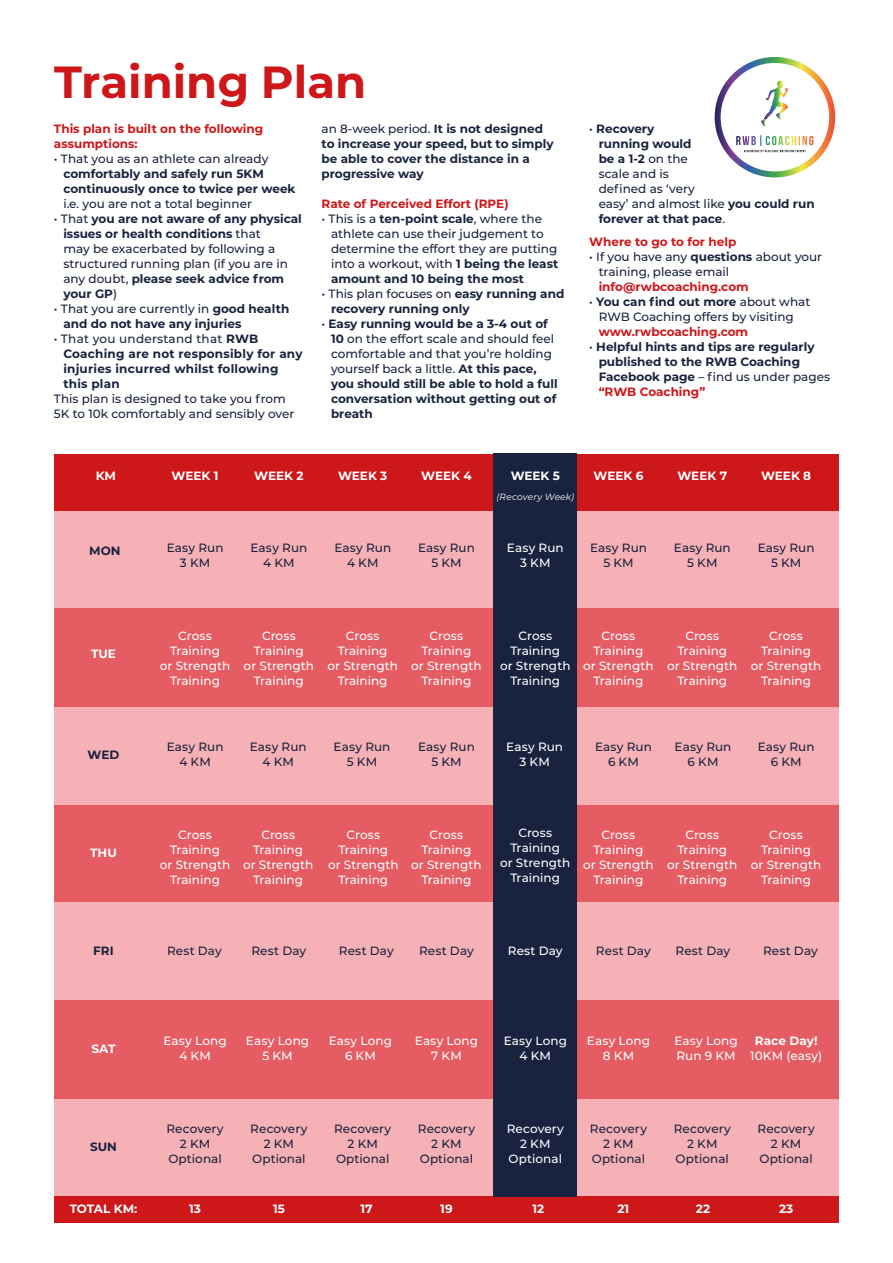
<style>
.page{position:relative;width:893px;height:1263px;background:#fff}
.page>*{position:absolute;margin:0;border:0;box-sizing:border-box;transform-origin:0 0}
.t1{font:700 45px "Montserrat";color:#cd1719}
.t2{font:500 12px/15px "Montserrat";color:#19223e;text-align:center}
.t3{font:700 12px/15px "Montserrat";color:#19223e}
.t4{font:500 12px/15px "Montserrat";letter-spacing:.005em;color:#fff;text-align:center}
.t5{font:700 12px/15px "Montserrat";color:#cd1719}
.t6{font:700 12px/15px "Montserrat";letter-spacing:.02em;color:#19223e}
.t7{font:700 12px "Montserrat";color:#fff}
.t8{font:italic 9px "Montserrat";letter-spacing:.015em;color:#fff}
.s1{font-weight:700}
.s2{font-weight:500}
.s3{color:#cd1719}
</style>
<div class="page">
<div style="left:54px;top:804px;width:785px;height:99px;background:#e55c63"></div>
<div style="left:54px;top:510px;width:785px;height:98px;background:#f6b1b7"></div>
<div style="left:54px;top:706px;width:785px;height:98px;background:#f6b1b7"></div>
<div style="left:54px;top:903px;width:785px;height:98px;background:#f6b1b7"></div>
<div style="left:54px;top:1099px;width:785px;height:98px;background:#f6b1b7"></div>
<div style="left:54px;top:608px;width:785px;height:98px;background:#e55c63"></div>
<div style="left:54px;top:1001px;width:785px;height:98px;background:#e55c63"></div>
<div style="left:54px;top:454px;width:785px;height:56px;background:#cd1719"></div>
<div style="left:54px;top:1197px;width:785px;height:26px;background:#cd1719"></div>
<div style="left:493px;top:454px;width:84px;height:743px;background:#19223e"></div>
<svg style="left:715px;top:57px;width:120px;height:120px"></svg>
<h1 class="t1" style="left:54px;top:49px;width:314px">Training Plan</h1>
<p class="t5" style="left:54px;top:120px;width:211px">This plan is built on the following assumptions:</p>
<p class="t2" style="left:54px;top:151px;width:216px">• That you as an athlete can already</p>
<p class="t3" style="left:63px;top:165px;width:234px">comfortably and safely run 5KM continuously once to twice per week</p>
<p class="t2" style="left:63px;top:196px;width:190px">i.e. you are not a total beginner</p>
<p class="t2" style="left:63px;top:211px;width:240px;text-align:left;text-indent:-9px">• That <span class="s1">you are not aware of any physical issues or health conditions</span> that<br>may be exacerbated by following a structured running plan (if you are in any doubt, <span class="s1">please seek advice from your GP</span>)</p>
<p class="t3" style="left:63px;top:300px;width:227px;text-indent:-9px"><span class="s2">• That you are currently in</span> good health and do not have any injuries</p>
<p class="t6" style="left:63px;top:330px;width:241px;text-indent:-9px"><span class="s2">• That you understand that</span> RWB<br>Coaching are not responsibly for any injuries incurred whilst following this plan</p>
<p class="t2" style="left:54px;top:391px;width:242px;text-align:left">This plan is designed to take you from<br>5K to 10k comfortably and sensibly over</p>
<p class="t3" style="left:322px;top:120px;width:233px"><span class="s2">an 8-week period.</span> It is not designed to increase your speed, but to simply be able to cover the distance in a progressive way</p>
<p class="t5" style="left:322px;top:195px;width:188px">Rate of Perceived Effort (RPE)</p>
<p class="t2" style="left:331px;top:211px;width:229px;text-align:left;text-indent:-9px">• This is a <span class="s1">ten-point scale</span>, where the athlete can use their judgement to determine the effort they are putting into a workout, with <span class="s1">1 being the least amount and 10 being the most</span></p>
<p class="t3" style="left:331px;top:285px;width:235px;text-indent:-9px"><span class="s2">• This plan focuses on</span> easy running and recovery running only</p>
<p class="t3" style="left:331px;top:315px;width:228px;text-indent:-9px"><span class="s2">•</span> Easy running would be a 3-4 out of<br>10 <span class="s2">on the effort scale and should feel comfortable and that you’re holding yourself back a little.</span> At this pace, you should still be able to hold a full conversation without getting out of breath</p>
<p class="t3" style="left:599px;top:120px;width:217px;text-indent:-9px"><span class="s2">•</span> Recovery<br>running would<br>be a 1-2 <span class="s2">on the<br>scale and is<br>defined as ‘very<br>easy’ and almost like</span> you could run forever at that pace<span class="s2">.</span></p>
<p class="t5" style="left:589px;top:234px;width:148px">Where to go to for help</p>
<p class="t2" style="left:599px;top:249px;width:225px;text-align:left;text-indent:-9px">• If you have any <span class="s1">questions</span> about your training, please email</p>
<p class="t5" style="left:599px;top:279px;width:152px">info@rwbcoaching.com</p>
<p class="t2" style="left:589px;top:294px;width:223px">• <span class="s1">You can find out more</span> about what<br>RWB Coaching offers by visiting</p>
<p class="t5" style="left:599px;top:324px;width:151px">www.rwbcoaching.com</p>
<p class="t3" style="left:599px;top:339px;width:233px;text-indent:-9px"><span class="s2">•</span> Helpful hints and tips are regularly published to the RWB Coaching<br>Facebook page <span class="s2">– find us under pages </span><span class="s3">“RWB Coaching”</span></p>
<p class="t7" style="left:96px;top:467px;width:22px">KM</p>
<p class="t7" style="left:172px;top:467px;width:48px">WEEK 1</p>
<p class="t7" style="left:254px;top:467px;width:51px">WEEK 2</p>
<p class="t7" style="left:338px;top:467px;width:51px">WEEK 3</p>
<p class="t7" style="left:421px;top:467px;width:52px">WEEK 4</p>
<p class="t7" style="left:511px;top:467px;width:51px">WEEK 5</p>
<p class="t7" style="left:594px;top:467px;width:51px">WEEK 6</p>
<p class="t7" style="left:677px;top:467px;width:51px">WEEK 7</p>
<p class="t7" style="left:761px;top:467px;width:52px">WEEK 8</p>
<p class="t3" style="left:89px;top:542px;width:33px">MON</p>
<p class="t7" style="left:91px;top:645px;width:26px">TUE</p>
<p class="t3" style="left:88px;top:746px;width:33px">WED</p>
<p class="t7" style="left:90px;top:844px;width:28px">THU</p>
<p class="t3" style="left:93px;top:942px;width:22px">FRI</p>
<p class="t7" style="left:92px;top:1040px;width:25px">SAT</p>
<p class="t3" style="left:90px;top:1138px;width:28px">SUN</p>
<p class="t2" style="left:167px;top:539px;width:58px">Easy Run<br>3 KM</p>
<p class="t8" style="left:497px;top:491px;width:79px">(Recovery Week)</p>
<p class="t4" style="left:507px;top:539px;width:58px">Easy Run<br>3 KM</p>
<p class="t2" style="left:251px;top:539px;width:58px">Easy Run<br>4 KM</p>
<p class="t2" style="left:334px;top:539px;width:58px">Easy Run<br>4 KM</p>
<p class="t2" style="left:590px;top:539px;width:58px">Easy Run<br>5 KM</p>
<p class="t2" style="left:418px;top:539px;width:58px">Easy Run<br>5 KM</p>
<p class="t2" style="left:674px;top:539px;width:58px">Easy Run<br>5 KM</p>
<p class="t2" style="left:758px;top:539px;width:58px">Easy Run<br>5 KM</p>
<p class="t4" style="left:160px;top:628px;width:72px">Cross<br>Training<br>or Strength<br>Training</p>
<p class="t4" style="left:244px;top:628px;width:72px">Cross<br>Training<br>or Strength<br>Training</p>
<p class="t4" style="left:327px;top:628px;width:72px">Cross<br>Training<br>or Strength<br>Training</p>
<p class="t4" style="left:411px;top:628px;width:72px">Cross<br>Training<br>or Strength<br>Training</p>
<p class="t4" style="left:500px;top:628px;width:72px">Cross<br>Training<br>or Strength<br>Training</p>
<p class="t4" style="left:583px;top:628px;width:72px">Cross<br>Training<br>or Strength<br>Training</p>
<p class="t4" style="left:667px;top:628px;width:72px">Cross<br>Training<br>or Strength<br>Training</p>
<p class="t4" style="left:751px;top:628px;width:72px">Cross<br>Training<br>or Strength<br>Training</p>
<p class="t2" style="left:167px;top:739px;width:58px">Easy Run<br>4 KM</p>
<p class="t4" style="left:506px;top:739px;width:58px">Easy Run<br>3 KM</p>
<p class="t2" style="left:250px;top:739px;width:58px">Easy Run<br>4 KM</p>
<p class="t2" style="left:334px;top:739px;width:58px">Easy Run<br>5 KM</p>
<p class="t2" style="left:418px;top:739px;width:58px">Easy Run<br>5 KM</p>
<p class="t2" style="left:595px;top:739px;width:58px">Easy Run<br>6 KM</p>
<p class="t2" style="left:675px;top:739px;width:58px">Easy Run<br>6 KM</p>
<p class="t2" style="left:758px;top:739px;width:58px">Easy Run<br>6 KM</p>
<p class="t4" style="left:160px;top:827px;width:72px">Cross<br>Training<br>or Strength<br>Training</p>
<p class="t4" style="left:243px;top:827px;width:72px">Cross<br>Training<br>or Strength<br>Training</p>
<p class="t4" style="left:328px;top:827px;width:72px">Cross<br>Training<br>or Strength<br>Training</p>
<p class="t4" style="left:411px;top:827px;width:72px">Cross<br>Training<br>or Strength<br>Training</p>
<p class="t4" style="left:500px;top:825px;width:72px">Cross<br>Training<br>or Strength<br>Training</p>
<p class="t4" style="left:583px;top:827px;width:72px">Cross<br>Training<br>or Strength<br>Training</p>
<p class="t4" style="left:667px;top:827px;width:72px">Cross<br>Training<br>or Strength<br>Training</p>
<p class="t4" style="left:751px;top:827px;width:72px">Cross<br>Training<br>or Strength<br>Training</p>
<p class="t2" style="left:167px;top:942px;width:56px">Rest Day</p>
<p class="t2" style="left:251px;top:942px;width:56px">Rest Day</p>
<p class="t2" style="left:339px;top:942px;width:56px">Rest Day</p>
<p class="t2" style="left:419px;top:942px;width:56px">Rest Day</p>
<p class="t4" style="left:508px;top:942px;width:56px">Rest Day</p>
<p class="t2" style="left:596px;top:942px;width:56px">Rest Day</p>
<p class="t2" style="left:675px;top:942px;width:56px">Rest Day</p>
<p class="t2" style="left:763px;top:942px;width:56px">Rest Day</p>
<p class="t4" style="left:504px;top:1033px;width:65px">Easy Long<br>4 KM</p>
<p class="t4" style="left:163px;top:1033px;width:65px">Easy Long<br>4 KM</p>
<p class="t4" style="left:246px;top:1033px;width:65px">Easy Long<br>5 KM</p>
<p class="t4" style="left:329px;top:1033px;width:65px">Easy Long<br>6 KM</p>
<p class="t4" style="left:415px;top:1033px;width:65px">Easy Long<br>7 KM</p>
<p class="t4" style="left:587px;top:1033px;width:65px">Easy Long<br>8 KM</p>
<p class="t4" style="left:674px;top:1033px;width:65px;text-align:left">Easy Long<br>Run 9 KM</p>
<p class="t7" style="left:755px;top:1032px;width:64px">Race Day!</p>
<p class="t4" style="left:750px;top:1048px;width:74px">10KM (easy)</p>
<p class="t2" style="left:166px;top:1121px;width:59px">Recovery<br>2 KM<br>Optional</p>
<p class="t2" style="left:334px;top:1121px;width:59px">Recovery<br>2 KM<br>Optional</p>
<p class="t2" style="left:674px;top:1121px;width:59px">Recovery<br>2 KM<br>Optional</p>
<p class="t2" style="left:250px;top:1121px;width:59px">Recovery<br>2 KM<br>Optional</p>
<p class="t2" style="left:590px;top:1121px;width:59px">Recovery<br>2 KM<br>Optional</p>
<p class="t2" style="left:418px;top:1121px;width:59px">Recovery<br>2 KM<br>Optional</p>
<p class="t2" style="left:757px;top:1121px;width:59px">Recovery<br>2 KM<br>Optional</p>
<p class="t4" style="left:507px;top:1121px;width:59px">Recovery<br>2 KM<br>Optional</p>
<p class="t7" style="left:70px;top:1200px;width:69px">TOTAL KM:</p>
<p class="t7" style="left:189px;top:1200px;width:13px">13</p>
<p class="t7" style="left:273px;top:1200px;width:13px">15</p>
<p class="t7" style="left:360px;top:1200px;width:14px">17</p>
<p class="t7" style="left:440px;top:1200px;width:14px">19</p>
<p class="t7" style="left:532px;top:1200px;width:13px">12</p>
<p class="t7" style="left:617px;top:1200px;width:13px">21</p>
<p class="t7" style="left:696px;top:1200px;width:16px">22</p>
<p class="t7" style="left:779px;top:1200px;width:16px">23</p>
</div>
